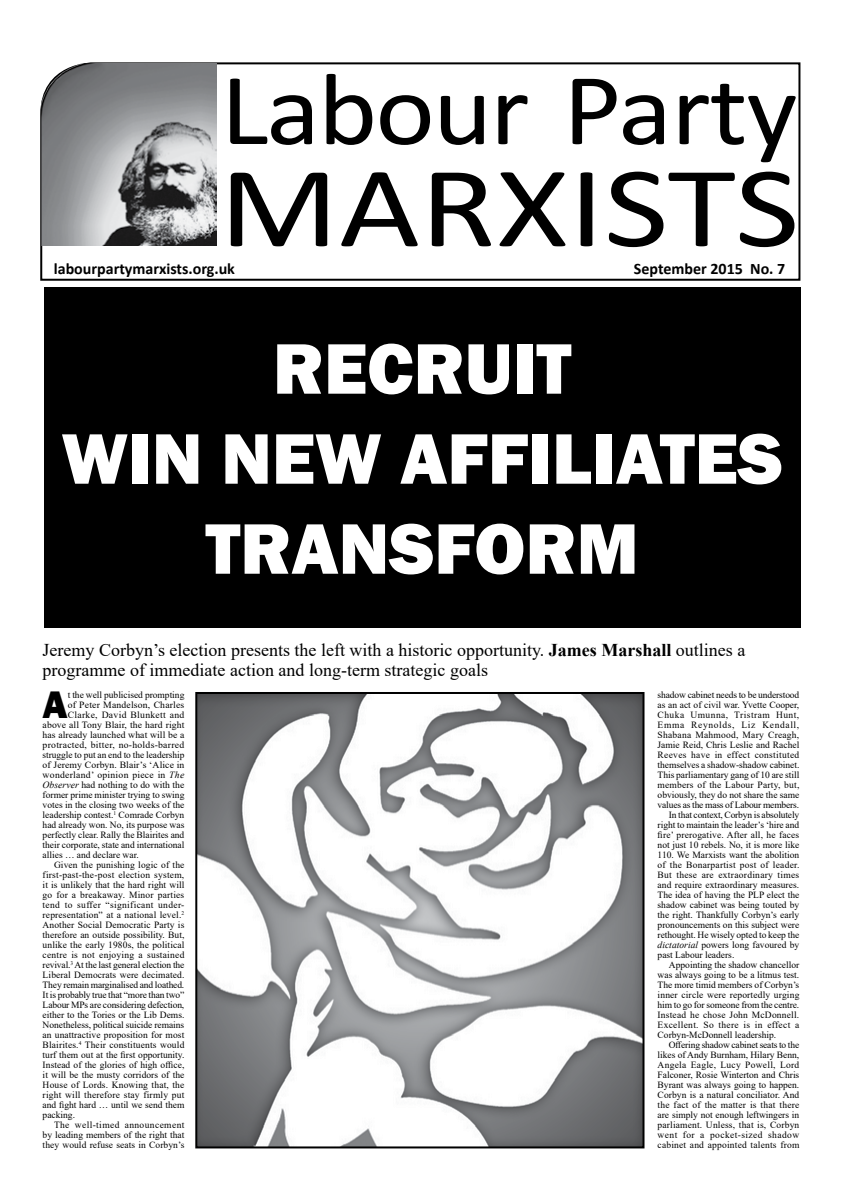
<style>
.page{position:relative;width:842px;height:1191px;background:#fff}
.page>*{position:absolute;margin:0;border:0;box-sizing:border-box;transform-origin:0 0}
.t1{font:116px "Calibri";color:#000;scale:1.21 1}
.t2{font:103px "Calibri";letter-spacing:-.02em;color:#000;scale:1.1 1}
.t3{font:800 74px/90px "Franklin Gothic";color:#fff;text-align:center}
.t4{font:800 39.5px "Franklin Gothic";color:#000}
.t5{font:18px/20px "Times New Roman";color:#000}
.t6{font:700 16px "Calibri";color:#000}
.t7{font:9.5px "Times New Roman";color:#000}
.t8{font:9.5px "Times New Roman";letter-spacing:.025em;color:#000}
.t9{font:9.5px "Times New Roman";letter-spacing:.02em;color:#000}
.t10{font:9.5px "Times New Roman";letter-spacing:.03em;color:#000}
.t11{font:9.5px "Times New Roman";letter-spacing:.035em;color:#000}
.t12{font:9.5px "Times New Roman";letter-spacing:.045em;color:#000}
.t13{font:9.5px "Times New Roman";letter-spacing:.04em;color:#000}
.t14{font:9.5px "Times New Roman";letter-spacing:.05em;color:#000}
.t15{font:9.5px "Times New Roman";letter-spacing:.065em;color:#000}
.s1{font-weight:700}
.s2{font-style:italic}
</style>
<div class="page">
<svg style="left:40px;top:62px;width:761px;height:219px"></svg>
<img style="left:42px;top:64px;width:175px;height:181px">
<div style="left:44px;top:288px;width:756px;height:340px;background:#000"></div>
<img style="left:198px;top:695px;width:443px;height:450px">
<div style="left:195px;top:692px;width:449px;height:456px;border:2px solid #000"></div>
<h2 class="t2" style="left:221px;top:38px;width:526px">Labour Party</h2>
<h1 class="t1" style="left:219px;top:127px;width:481px">MARXISTS</h1>
<h3 class="t6" style="left:634px;top:257px;width:153px">September 2015 No. 7</h3>
<h3 class="t6" style="left:54px;top:257px;width:183px">labourpartymarxists.org.uk</h3>
<h3 class="t3" style="left:61px;top:324px;width:723px">RECRUIT<br>WIN NEW AFFILIATES<br>TRANSFOR M</h3>
<h3 class="t5" style="left:43px;top:639px;width:704px">Jeremy Corbyn’s election presents the left with a historic opportunity. <span class="s1">James Marshall</span> outlines a programme of immediate action and long-term strategic goals</h3>
<h3 class="t4" style="left:43px;top:679px;width:27px">A</h3>
<p class="t7" style="left:68px;top:688px;width:118px">t the well publicised prompting</p>
<p class="t9" style="left:68px;top:698px;width:118px">of Peter Mandelson, Charles</p>
<p class="t10" style="left:68px;top:708px;width:118px">Clarke, David Blunkett and</p>
<p class="t7" style="left:43px;top:718px;width:143px">above all Tony Blair, the hard right</p>
<p class="t7" style="left:43px;top:728px;width:143px">has already launched what will be a</p>
<p class="t8" style="left:43px;top:738px;width:143px">protracted, bitter, no-holds-barred</p>
<p class="t7" style="left:43px;top:748px;width:143px">struggle to put an end to the leadership</p>
<p class="t7" style="left:43px;top:758px;width:143px">of Jeremy Corbyn. Blair’s ‘Alice in</p>
<p class="t8" style="left:43px;top:768px;width:143px">wonderland’ opinion piece in <span class="s2">The</span></p>
<p class="t7" style="left:43px;top:778px;width:143px"><span class="s2">Observer</span> had nothing to do with the</p>
<p class="t7" style="left:43px;top:788px;width:143px">former prime minister trying to swing</p>
<p class="t7" style="left:43px;top:798px;width:143px">votes in the closing two weeks of the</p>
<p class="t7" style="left:43px;top:808px;width:143px">leadership contest.<sup>1</sup> Comrade Corbyn</p>
<p class="t7" style="left:43px;top:818px;width:143px">had already won. No, its purpose was</p>
<p class="t7" style="left:43px;top:828px;width:143px">perfectly clear. Rally the Blairites and</p>
<p class="t7" style="left:43px;top:838px;width:143px">their corporate, state and international</p>
<p class="t7" style="left:43px;top:848px;width:98px">allies … and declare war.</p>
<p class="t7" style="left:54px;top:858px;width:132px">Given the punishing logic of the</p>
<p class="t8" style="left:43px;top:868px;width:143px">first-past-the-post election system,</p>
<p class="t7" style="left:43px;top:878px;width:143px">it is unlikely that the hard right will</p>
<p class="t8" style="left:43px;top:888px;width:143px">go for a breakaway. Minor parties</p>
<p class="t11" style="left:43px;top:898px;width:143px">tend to suffer “significant under-</p>
<p class="t7" style="left:43px;top:908px;width:143px">representation” at a national level.<sup>2</sup></p>
<p class="t7" style="left:43px;top:918px;width:143px">Another Social Democratic Party is</p>
<p class="t7" style="left:43px;top:928px;width:143px">therefore an outside possibility. But,</p>
<p class="t7" style="left:43px;top:938px;width:143px">unlike the early 1980s, the political</p>
<p class="t8" style="left:43px;top:948px;width:143px">centre is not enjoying a sustained</p>
<p class="t7" style="left:43px;top:958px;width:143px">revival.<sup>3</sup> At the last general election the</p>
<p class="t7" style="left:43px;top:968px;width:143px">Liberal Democrats were decimated.</p>
<p class="t7" style="left:43px;top:978px;width:143px">They remain marginalised and loathed.</p>
<p class="t7" style="left:43px;top:988px;width:143px">It is probably true that “more than two”</p>
<p class="t7" style="left:43px;top:998px;width:143px">Labour MPs are considering defection,</p>
<p class="t7" style="left:43px;top:1008px;width:143px">either to the Tories or the Lib Dems.</p>
<p class="t7" style="left:43px;top:1018px;width:143px">Nonetheless, political suicide remains</p>
<p class="t7" style="left:43px;top:1028px;width:143px">an unattractive proposition for most</p>
<p class="t7" style="left:43px;top:1038px;width:143px">Blairites.<sup>4</sup> Their constituents would</p>
<p class="t7" style="left:43px;top:1048px;width:143px">turf them out at the first opportunity.</p>
<p class="t7" style="left:43px;top:1058px;width:143px">Instead of the glories of high office,</p>
<p class="t7" style="left:43px;top:1068px;width:143px">it will be the musty corridors of the</p>
<p class="t7" style="left:43px;top:1078px;width:143px">House of Lords. Knowing that, the</p>
<p class="t9" style="left:43px;top:1088px;width:143px">right will therefore stay firmly put</p>
<p class="t7" style="left:43px;top:1098px;width:143px">and fight hard … until we send them</p>
<p class="t7" style="left:43px;top:1108px;width:34px">packing.</p>
<p class="t13" style="left:54px;top:1118px;width:132px">The well-timed announcement</p>
<p class="t7" style="left:43px;top:1128px;width:143px">by leading members of the right that</p>
<p class="t7" style="left:43px;top:1138px;width:143px">they would refuse seats in Corbyn’s</p>
<p class="t7" style="left:658px;top:688px;width:143px">shadow cabinet needs to be understood</p>
<p class="t7" style="left:658px;top:698px;width:143px">as an act of civil war. Yvette Cooper,</p>
<p class="t14" style="left:658px;top:708px;width:143px">Chuka Umunna, Tristram Hunt,</p>
<p class="t15" style="left:658px;top:718px;width:143px">Emma Reynolds, Liz Kendall,</p>
<p class="t8" style="left:658px;top:728px;width:143px">Shabana Mahmood, Mary Creagh,</p>
<p class="t7" style="left:658px;top:738px;width:143px">Jamie Reid, Chris Leslie and Rachel</p>
<p class="t10" style="left:658px;top:748px;width:143px">Reeves have in effect constituted</p>
<p class="t7" style="left:658px;top:758px;width:143px">themselves a shadow-shadow cabinet.</p>
<p class="t7" style="left:658px;top:768px;width:143px">This parliamentary gang of 10 are still</p>
<p class="t9" style="left:658px;top:778px;width:143px">members of the Labour Party, but,</p>
<p class="t7" style="left:658px;top:788px;width:143px">obviously, they do not share the same</p>
<p class="t7" style="left:658px;top:798px;width:143px">values as the mass of Labour members.</p>
<p class="t7" style="left:669px;top:808px;width:132px">In that context, Corbyn is absolutely</p>
<p class="t7" style="left:658px;top:818px;width:143px">right to maintain the leader’s ‘hire and</p>
<p class="t7" style="left:658px;top:828px;width:143px">fire’ prerogative. After all, he faces</p>
<p class="t7" style="left:658px;top:838px;width:143px">not just 10 rebels. No, it is more like</p>
<p class="t7" style="left:658px;top:848px;width:143px">110. We Marxists want the abolition</p>
<p class="t8" style="left:658px;top:858px;width:143px">of the Bonarpartist post of leader.</p>
<p class="t10" style="left:658px;top:868px;width:143px">But these are extraordinary times</p>
<p class="t7" style="left:658px;top:878px;width:143px">and require extraordinary measures.</p>
<p class="t7" style="left:658px;top:888px;width:143px">The idea of having the PLP elect the</p>
<p class="t7" style="left:658px;top:898px;width:143px">shadow cabinet was being touted by</p>
<p class="t7" style="left:658px;top:908px;width:143px">the right. Thankfully Corbyn’s early</p>
<p class="t7" style="left:658px;top:918px;width:143px">pronouncements on this subject were</p>
<p class="t7" style="left:658px;top:928px;width:143px">rethought. He wisely opted to keep the</p>
<p class="t7" style="left:658px;top:938px;width:143px"><span class="s2">dictatorial</span> powers long favoured by</p>
<p class="t7" style="left:658px;top:948px;width:78px">past Labour leaders.</p>
<p class="t7" style="left:669px;top:958px;width:132px">Appointing the shadow chancellor</p>
<p class="t7" style="left:658px;top:968px;width:143px">was always going to be a litmus test.</p>
<p class="t7" style="left:658px;top:978px;width:143px">The more timid members of Corbyn’s</p>
<p class="t9" style="left:658px;top:988px;width:143px">inner circle were reportedly urging</p>
<p class="t7" style="left:658px;top:998px;width:143px">him to go for someone from the centre.</p>
<p class="t9" style="left:658px;top:1008px;width:143px">Instead he chose John McDonnell.</p>
<p class="t11" style="left:658px;top:1018px;width:143px">Excellent. So there is in effect a</p>
<p class="t7" style="left:658px;top:1028px;width:120px">Corbyn-McDonnell leadership.</p>
<p class="t7" style="left:669px;top:1038px;width:132px">Offering shadow cabinet seats to the</p>
<p class="t7" style="left:658px;top:1048px;width:143px">likes of Andy Burnham, Hilary Benn,</p>
<p class="t10" style="left:658px;top:1058px;width:143px">Angela Eagle, Lucy Powell, Lord</p>
<p class="t7" style="left:658px;top:1068px;width:143px">Falconer, Rosie Winterton and Chris</p>
<p class="t7" style="left:658px;top:1078px;width:143px">Byrant was always going to happen.</p>
<p class="t7" style="left:658px;top:1088px;width:143px">Corbyn is a natural conciliator. And</p>
<p class="t8" style="left:658px;top:1098px;width:143px">the fact of the matter is that there</p>
<p class="t7" style="left:658px;top:1108px;width:143px">are simply not enough leftwingers in</p>
<p class="t9" style="left:658px;top:1118px;width:143px">parliament. Unless, that is, Corbyn</p>
<p class="t12" style="left:658px;top:1128px;width:143px">went for a pocket-sized shadow</p>
<p class="t9" style="left:658px;top:1138px;width:143px">cabinet and appointed talents from</p>
</div>
